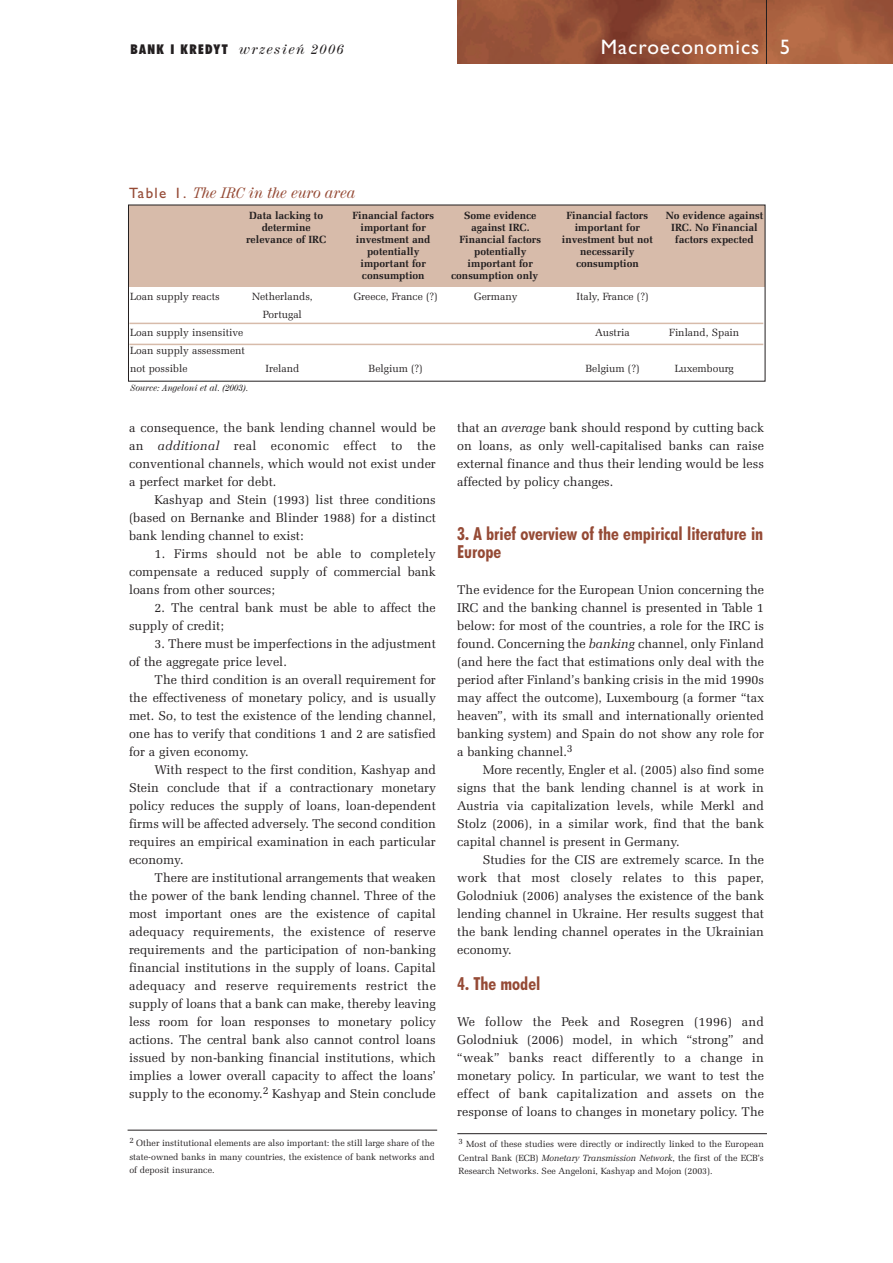
<style>
.page{position:relative;width:893px;height:1263px;background:#fff}
.page>*{position:absolute;margin:0;border:0;box-sizing:border-box;transform-origin:0 0}
.t1{font:21px "Gill Sans PL";letter-spacing:.05em;color:#fff}
.t2{font:700 condensed 18px/18px "Futura PL";color:#954a35}
.t3{font:italic 15px "Century 725 PL";color:#954a35;scale:.95 1}
.t4{font:italic 13.5px "Century 725 PL";letter-spacing:.105em;color:#231f20}
.t5{font:12.75px/18px "Zapf Elliptical 711 PL";color:#231f20;text-align:justify}
.t6{font:700 10.5px/12px "Zapf Elliptical 711 PL";color:#231f20;text-align:center}
.t7{font:10.5px/18px "Zapf Elliptical 711 PL";color:#231f20}
.t8{font:9px/13.5px "Zapf Elliptical 711 PL";color:#231f20;text-align:justify}
.t9{font:italic 9px "Century 725 PL";color:#231f20;scale:.95 1}
.s1{font-family:"Futura PL";font-weight:900;font-style:normal;font-stretch:condensed}
.s2{font-family:"Gill Sans PL";font-style:normal}
.s3{font-style:italic}
</style>
<div class="page">
<img style="left:457px;top:0;width:436px;height:64px">
<hr style="left:766px;top:0;width:1px;height:64px;background:#231f20">
<hr style="left:128px;top:1130px;width:309px;height:1px;background:#231f20">
<div style="left:128px;top:205px;width:637px;height:81px;background:#d7bbaa"></div>
<hr style="left:129px;top:323px;width:634px;height:1px;background:#d7bbaa">
<hr style="left:129px;top:344px;width:634px;height:1px;background:#d7bbaa">
<hr style="left:457px;top:1133px;width:310px;height:1px;background:#231f20">
<p class="t4" style="left:131px;top:44px;width:215px"><span class="s1">BANK I KREDYT</span> wrzesieƒ 2006</p>
<h1 class="t1" style="left:601px;top:39px;width:191px">Macroeconomics 5</h1>
<p class="t3" style="left:129px;top:187px;width:240px"><span class="s2">Table 1.</span> The IRC in the euro area</p>
<p class="t6" style="left:246px;top:210px;width:82px">Data lacking to determine relevance of IRC</p>
<p class="t6" style="left:352px;top:210px;width:83px">Financial factors important for investment and potentially important for consumption</p>
<p class="t6" style="left:464px;top:210px;width:74px">Some evidence</p>
<p class="t6" style="left:471px;top:222px;width:60px">against IRC.</p>
<p class="t6" style="left:459px;top:234px;width:83px">Financial factors</p>
<p class="t6" style="left:474px;top:246px;width:54px">potentially</p>
<p class="t6" style="left:468px;top:258px;width:67px">important for</p>
<p class="t6" style="left:451px;top:270px;width:89px">consumption only</p>
<p class="t6" style="left:562px;top:210px;width:92px">Financial factors important for investment but not necessarily consumption</p>
<p class="t6" style="left:666px;top:210px;width:99px">No evidence against<br>IRC. No Financial factors expected</p>
<p class="t7" style="left:130px;top:288px;width:91px">Loan supply reacts</p>
<p class="t7" style="left:252px;top:288px;width:62px">Netherlands,</p>
<p class="t7" style="left:354px;top:288px;width:85px">Greece, France (?)</p>
<p class="t7" style="left:474px;top:288px;width:45px">Germany</p>
<p class="t7" style="left:576px;top:288px;width:74px">Italy, France (?)</p>
<p class="t7" style="left:263px;top:306px;width:40px">Portugal</p>
<p class="t7" style="left:130px;top:324px;width:115px">Loan supply insensitive</p>
<p class="t7" style="left:595px;top:324px;width:36px">Austria</p>
<p class="t7" style="left:669px;top:324px;width:71px">Finland, Spain</p>
<p class="t7" style="left:130px;top:342px;width:116px">Loan supply assessment not possible</p>
<p class="t7" style="left:265px;top:360px;width:35px">Ireland</p>
<p class="t7" style="left:369px;top:360px;width:56px">Belgium (?)</p>
<p class="t7" style="left:585px;top:360px;width:56px">Belgium (?)</p>
<p class="t7" style="left:675px;top:360px;width:61px">Luxembourg</p>
<p class="t9" style="left:131px;top:384px;width:126px">Source: Angeloni et al. (2003).</p>
<p class="t5" style="left:129px;top:420px;width:308px">a consequence, the bank lending channel would be an <span class="s3">additional</span> real economic effect to the conventional channels, which would not exist under a perfect market for debt.</p>
<p class="t5" style="left:129px;top:492px;width:308px;text-indent:26px">Kashyap and Stein (1993) list three conditions (based on Bernanke and Blinder 1988) for a distinct bank lending channel to exist:</p>
<p class="t5" style="left:129px;top:546px;width:308px;text-indent:26px">1. Firms should not be able to completely compensate a reduced supply of commercial bank loans from other sources;</p>
<p class="t5" style="left:129px;top:600px;width:308px;text-indent:26px">2. The central bank must be able to affect the supply of credit;</p>
<p class="t5" style="left:129px;top:636px;width:308px;text-indent:26px">3. There must be imperfections in the adjustment of the aggregate price level.</p>
<p class="t5" style="left:129px;top:672px;width:308px;text-indent:26px">The third condition is an overall requirement for the effectiveness of monetary policy, and is usually met. So, to test the existence of the lending channel, one has to verify that conditions 1 and 2 are satisfied for a given economy.</p>
<p class="t5" style="left:129px;top:762px;width:308px;text-indent:26px">With respect to the first condition, Kashyap and Stein conclude that if a contractionary monetary policy reduces the supply of loans, loan-dependent firms will be affected adversely. The second condition requires an empirical examination in each particular economy.</p>
<p class="t5" style="left:129px;top:870px;width:308px;text-indent:26px">There are institutional arrangements that weaken the power of the bank lending channel. Three of the most important ones are the existence of capital adequacy requirements, the existence of reserve requirements and the participation of non-banking financial institutions in the supply of loans. Capital adequacy and reserve requirements restrict the supply of loans that a bank can make, thereby leaving less room for loan responses to monetary policy actions. The central bank also cannot control loans issued by non-banking financial institutions, which implies a lower overall capacity to affect the loans’ supply to the economy.<sup>2</sup> Kashyap and Stein conclude</p>
<p class="t8" style="left:129px;top:1137px;width:307px"><sup>2</sup> Other institutional elements are also important: the still large share of the state-owned banks in many countries, the existence of bank networks and of deposit insurance.</p>
<p class="t5" style="left:457px;top:420px;width:308px">that an <span class="s3">average</span> bank should respond by cutting back on loans, as only well-capitalised banks can raise external finance and thus their lending would be less affected by policy changes.</p>
<h2 class="t2" style="left:457px;top:526px;width:308px">3. A brief overview of the empirical literature in<br>Europe</h2>
<p class="t5" style="left:457px;top:582px;width:308px">The evidence for the European Union concerning the IRC and the banking channel is presented in Table 1 below: for most of the countries, a role for the IRC is found. Concerning the <span class="s3">banking</span> channel, only Finland (and here the fact that estimations only deal with the period after Finland’s banking crisis in the mid 1990s may affect the outcome), Luxembourg (a former “tax heaven”, with its small and internationally oriented banking system) and Spain do not show any role for a banking channel.<sup>3</sup></p>
<p class="t5" style="left:457px;top:762px;width:308px;text-indent:26px">More recently, Engler et al. (2005) also find some signs that the bank lending channel is at work in Austria via capitalization levels, while Merkl and Stolz (2006), in a similar work, find that the bank capital channel is present in Germany.</p>
<p class="t5" style="left:457px;top:852px;width:308px;text-indent:26px">Studies for the CIS are extremely scarce. In the work that most closely relates to this paper, Golodniuk (2006) analyses the existence of the bank lending channel in Ukraine. Her results suggest that the bank lending channel operates in the Ukrainian economy.</p>
<h2 class="t2" style="left:457px;top:976px;width:85px">4. The model</h2>
<p class="t5" style="left:457px;top:1014px;width:308px">We follow the Peek and Rosegren (1996) and Golodniuk (2006) model, in which “strong” and “weak” banks react differently to a change in monetary policy. In particular, we want to test the effect of bank capitalization and assets on the response of loans to changes in monetary policy. The</p>
<p class="t8" style="left:459px;top:1138px;width:307px"><sup>3</sup> Most of these studies were directly or indirectly linked to the European Central Bank (ECB) <span class="s3">Monetary Transmission Network</span>, the first of the ECB’s Research Networks. See Angeloni, Kashyap and Mojon (2003).</p>
</div>
